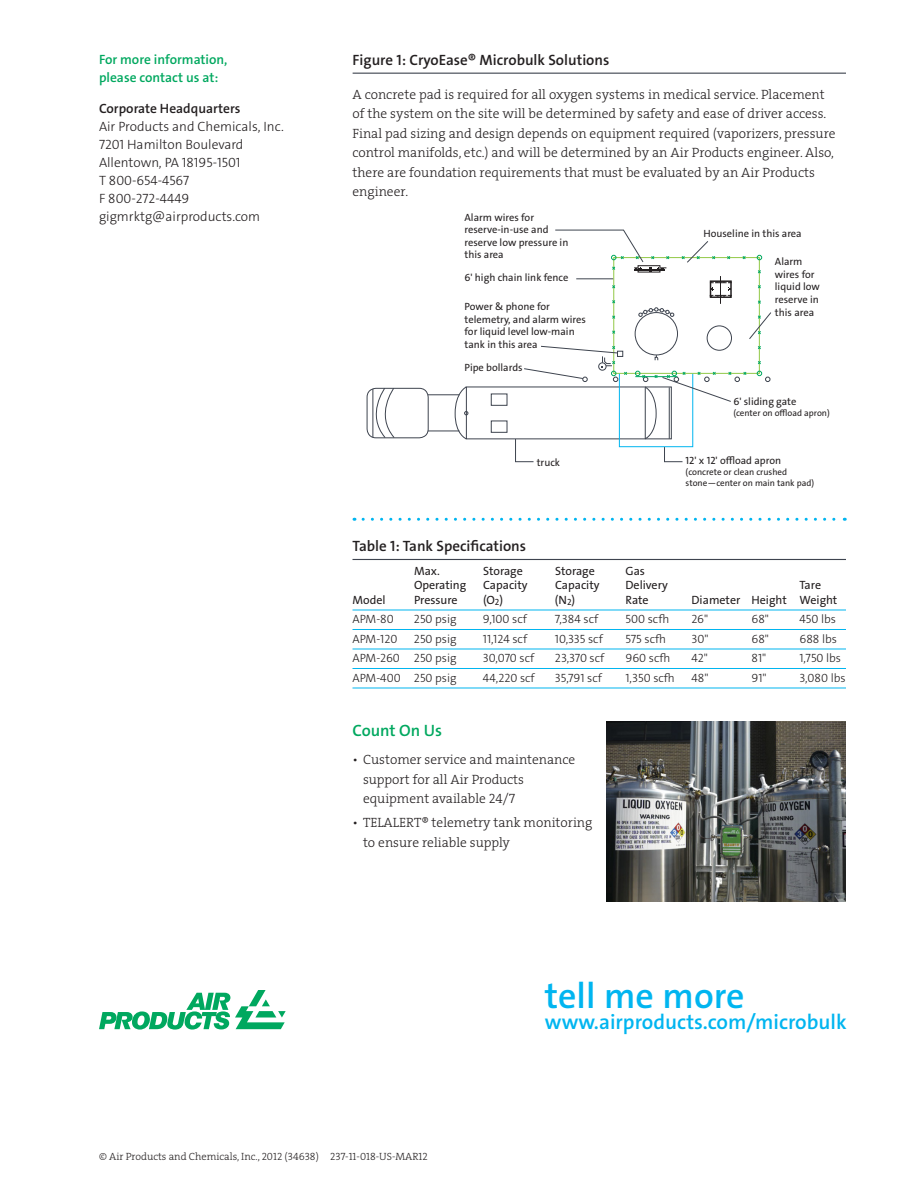
<style>
.page{position:relative;width:918px;height:1188px;background:#fff}
.page>*{position:absolute;margin:0;border:0;box-sizing:border-box;transform-origin:0 0}
.t1{font:600 36px "The Sans LF";color:#00b5f0}
.t2{font:600 21px "The Sans LF";color:#00b5f0}
.t3{font:600 16.5px "The Sans LF";color:#00a85f}
.t4{font:600 15px "The Sans LF";color:#231f20}
.t5{font:13.5px/19.5px "The Serif HP3 Lig";color:#231f20}
.t6{font:300 13.5px/18px "The Sans LF";color:#231f20}
.t7{font:600 13.5px/18px "The Sans LF";color:#00a85f}
.t8{font:600 13.5px "The Sans LF";color:#231f20}
.t9{font:300 12px "The Sans LF";color:#231f20}
.t10{font:12px "The Sans LF";color:#231f20}
.t11{font:10.5px/12.6px "The Sans LF";color:#231f20}
.t12{font:10.5px "The Serif HP3 Lig";color:#231f20}
.t13{font:9px/10.8px "The Sans LF";color:#231f20}
</style>
<div class="page">
<svg style="left:99px;top:990px;width:187px;height:40px"></svg>
<hr style="left:353px;top:73px;width:493px;height:1px;background:#3e444f">
<hr style="left:352px;top:559px;width:494px;height:1px;background:#3e444f">
<hr style="left:352px;top:610px;width:494px;height:1px;background:#00b5f0">
<hr style="left:352px;top:629px;width:494px;height:1px;background:#00b5f0">
<hr style="left:352px;top:649px;width:494px;height:1px;background:#00b5f0">
<hr style="left:352px;top:668px;width:494px;height:1px;background:#00b5f0">
<hr style="left:352px;top:688px;width:494px;height:1px;background:#00b5f0">
<svg style="left:363px;top:518px;width:482px;height:3px"></svg>
<div style="left:367px;top:388px;width:62px;height:50px;border:1px solid #3e444f;border-radius:9px"></div>
<svg style="left:366px;top:388px;width:29px;height:51px"></svg>
<hr style="left:428px;top:394px;width:31px;height:1px;background:#3e444f">
<hr style="left:428px;top:431px;width:31px;height:1px;background:#3e444f">
<svg style="left:454px;top:386px;width:14px;height:54px"></svg>
<div style="left:491px;top:394px;width:16px;height:12px;border:1px solid #3e444f"></div>
<div style="left:491px;top:421px;width:16px;height:12px;border:1px solid #3e444f"></div>
<div style="left:619px;top:373px;width:74px;height:74px;border:1px solid #00b5f0"></div>
<svg style="left:758px;top:360px;width:3px;height:5px"></svg>
<svg style="left:758px;top:300px;width:3px;height:4px"></svg>
<svg style="left:758px;top:284px;width:3px;height:5px"></svg>
<svg style="left:758px;top:269px;width:3px;height:5px"></svg>
<svg style="left:742px;top:256px;width:4px;height:4px"></svg>
<svg style="left:726px;top:256px;width:5px;height:4px"></svg>
<svg style="left:612px;top:284px;width:4px;height:5px"></svg>
<svg style="left:612px;top:299px;width:4px;height:5px"></svg>
<svg style="left:612px;top:315px;width:4px;height:5px"></svg>
<svg style="left:612px;top:330px;width:4px;height:5px"></svg>
<svg style="left:757px;top:371px;width:13px;height:11px"></svg>
<svg style="left:757px;top:255px;width:5px;height:5px"></svg>
<div style="left:635px;top:312px;width:43px;height:43px;border:1px solid #3e444f;border-radius:50%"></div>
<div style="left:707px;top:326px;width:25px;height:25px;border:1px solid #3e444f;border-radius:50%"></div>
<svg style="left:654px;top:355px;width:5px;height:6px"></svg>
<svg style="left:638px;top:307px;width:36px;height:10px"></svg>
<svg style="left:710px;top:276px;width:22px;height:28px"></svg>
<svg style="left:555px;top:229px;width:115px;height:43px"></svg>
<hr style="left:576px;top:278px;width:37px;height:1px;background:#3e444f">
<svg style="left:524px;top:345px;width:104px;height:37px"></svg>
<svg style="left:681px;top:241px;width:35px;height:22px"></svg>
<svg style="left:749px;top:312px;width:23px;height:38px"></svg>
<svg style="left:635px;top:371px;width:112px;height:69px"></svg>
<svg style="left:664px;top:446px;width:19px;height:16px"></svg>
<svg style="left:515px;top:438px;width:19px;height:24px"></svg>
<img style="left:606px;top:722px;width:240px;height:180px">
<p class="t7" style="left:99px;top:51px;width:130px">For more information , please contact us at:</p>
<p class="t8" style="left:99px;top:100px;width:140px">Corporate Headquarters</p>
<p class="t6" style="left:99px;top:118px;width:186px">Air Products and Chemicals, Inc.<br>7201 Hamilton Boulevard<br>Allentown, PA 18195-1501<br>T 800-654-4567<br>F 800-272-4449 gigmrktg@airproducts.com</p>
<p class="t4" style="left:353px;top:50px;width:258px">Figure 1: CryoEase® Microbulk Solutions</p>
<p class="t5" style="left:352px;top:85px;width:485px">A concrete pad is required for all oxygen systems in medical service. Placement of the system on the site will be determined by safety and ease of driver access.<br>Final pad sizing and design depends on equipment required (vaporizers, pressure control manifolds, etc.) and will be determined by an Air Products engineer. Also, there are foundation requirements that must be evaluated by an Air Products engineer.</p>
<p class="t11" style="left:465px;top:211px;width:105px">Alarm wires for reserve-in-use and reserve low pressure in this area</p>
<p class="t11" style="left:465px;top:271px;width:105px">6' high chain link fence</p>
<p class="t11" style="left:465px;top:300px;width:123px">Power &amp; phone for telemetry, and alarm wires for liquid level low-main tank in this area</p>
<p class="t11" style="left:465px;top:362px;width:60px">Pipe bollards</p>
<p class="t11" style="left:703px;top:227px;width:100px">Houseline in this area</p>
<p class="t11" style="left:775px;top:255px;width:46px">Alarm wires for liquid low reserve in this area</p>
<p class="t11" style="left:733px;top:395px;width:65px">6' sliding gate</p>
<p class="t13" style="left:733px;top:408px;width:98px">(center on offload apron)</p>
<p class="t11" style="left:537px;top:457px;width:25px">truck</p>
<p class="t11" style="left:686px;top:454px;width:97px">12' x 12' offload apron</p>
<p class="t13" style="left:686px;top:466px;width:130px">(concrete or clean crushed stone—center on main tank pad)</p>
<p class="t4" style="left:352px;top:537px;width:175px">Table 1: Tank Specifications</p>
<p class="t10" style="left:414px;top:563px;width:27px">Max.</p>
<p class="t10" style="left:483px;top:563px;width:41px">Storage</p>
<p class="t10" style="left:555px;top:563px;width:41px">Storage</p>
<p class="t10" style="left:626px;top:563px;width:21px">Gas</p>
<p class="t10" style="left:414px;top:577px;width:54px">Operating</p>
<p class="t10" style="left:483px;top:577px;width:46px">Capacity</p>
<p class="t10" style="left:555px;top:577px;width:46px">Capacity</p>
<p class="t10" style="left:626px;top:577px;width:44px">Delivery</p>
<p class="t10" style="left:800px;top:577px;width:23px">Tare</p>
<p class="t10" style="left:352px;top:592px;width:35px">Model</p>
<p class="t10" style="left:414px;top:592px;width:45px">Pressure</p>
<p class="t10" style="left:483px;top:592px;width:22px">(O<sub>2</sub>)</p>
<p class="t10" style="left:555px;top:592px;width:22px">(N<sub>2</sub>)</p>
<p class="t10" style="left:625px;top:592px;width:25px">Rate</p>
<p class="t10" style="left:691px;top:592px;width:147px">Diameter Height Weight</p>
<p class="t9" style="left:352px;top:611px;width:43px">APM-80</p>
<p class="t9" style="left:414px;top:611px;width:44px">250 psig</p>
<p class="t9" style="left:483px;top:611px;width:45px">9,100 scf</p>
<p class="t9" style="left:555px;top:611px;width:45px">7,384 scf</p>
<p class="t9" style="left:625px;top:611px;width:45px">500 scfh</p>
<p class="t9" style="left:691px;top:611px;width:18px">26"</p>
<p class="t9" style="left:751px;top:611px;width:19px">68"</p>
<p class="t9" style="left:799px;top:611px;width:38px">450 lbs</p>
<p class="t9" style="left:352px;top:631px;width:46px">APM-120</p>
<p class="t9" style="left:414px;top:631px;width:44px">250 psig</p>
<p class="t9" style="left:483px;top:631px;width:46px">11,124 scf</p>
<p class="t9" style="left:555px;top:631px;width:49px">10,335 scf</p>
<p class="t9" style="left:625px;top:631px;width:42px">575 scfh</p>
<p class="t9" style="left:691px;top:631px;width:19px">30"</p>
<p class="t9" style="left:751px;top:631px;width:19px">68"</p>
<p class="t9" style="left:799px;top:631px;width:39px">688 lbs</p>
<p class="t9" style="left:352px;top:650px;width:106px">APM-260 250 psig</p>
<p class="t9" style="left:483px;top:650px;width:53px">30,070 scf</p>
<p class="t9" style="left:555px;top:650px;width:51px">23,370 scf</p>
<p class="t9" style="left:625px;top:650px;width:46px">960 scfh</p>
<p class="t9" style="left:691px;top:650px;width:18px">42"</p>
<p class="t9" style="left:751px;top:650px;width:16px">81"</p>
<p class="t9" style="left:799px;top:650px;width:43px">1,750 lbs</p>
<p class="t9" style="left:352px;top:670px;width:106px">APM-400 250 psig</p>
<p class="t9" style="left:483px;top:670px;width:53px">44,220 scf</p>
<p class="t9" style="left:555px;top:670px;width:49px">35,791 scf</p>
<p class="t9" style="left:625px;top:670px;width:51px">1,350 scfh</p>
<p class="t9" style="left:691px;top:670px;width:19px">48"</p>
<p class="t9" style="left:751px;top:670px;width:17px">91"</p>
<p class="t9" style="left:799px;top:670px;width:48px">3,080 lbs</p>
<p class="t3" style="left:352px;top:720px;width:91px">Count On Us</p>
<p class="t5" style="left:363px;top:750px;width:214px;text-indent:-11px">• Customer service and maintenance support for all Air Products equipment available 24/7</p>
<p class="t5" style="left:363px;top:813px;width:231px;text-indent:-11px">• TELALERT® telemetry tank monitoring to ensure reliable supply</p>
<h1 class="t1" style="left:545px;top:973px;width:201px">tell me more</h1>
<h2 class="t2" style="left:545px;top:1009px;width:303px">www.airproducts.com/microbulk</h2>
<p class="t12" style="left:99px;top:1150px;width:330px">© Air Products and Chemicals, Inc., 2012 (34638) 237-11-018-US-MAR12</p>
</div>
